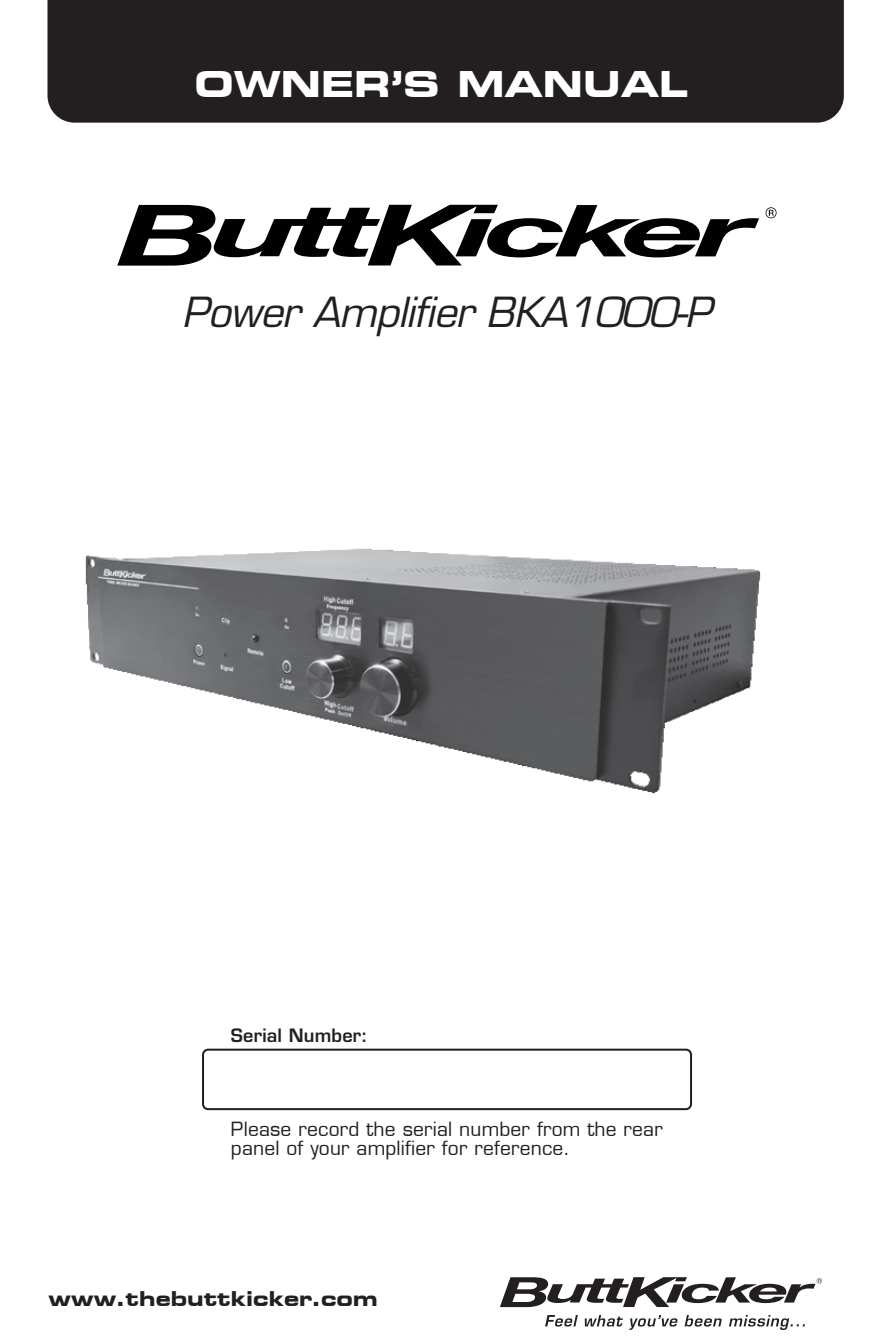
<style>
.page{position:relative;width:893px;height:1340px;background:#fff}
.page>*{position:absolute;margin:0;border:0;box-sizing:border-box;transform-origin:0 0}
.t1{font:italic 40.5px "Eurostile LT Std";letter-spacing:-.02em;color:#231f20}
.t2{font:35.32px "Eurostile Bold Extended Two";color:#fff}
.t3{font:20.25px "Eurostile Bold Extended Two";color:#231f20}
.t4{font:19.12px/19.1px "Eurostile LT";letter-spacing:.01em;color:#231f20}
.t5{font:600 18px "Eurostile LT Std";letter-spacing:.01em;color:#231f20}
</style>
<div class="page">
<div style="left:47px;top:0;width:797px;height:123px;background:#231f20"></div>
<div style="left:202px;top:1048px;width:490px;height:62px;border:2px solid #231f20;border-radius:5px"></div>
<svg style="left:117px;top:205px;width:642px;height:61px"></svg>
<svg style="left:765px;top:207px;width:11px;height:11px"></svg>
<svg style="left:500px;top:1277px;width:322px;height:30px"></svg>
<svg style="left:545px;top:1315px;width:33px;height:11px"></svg>
<svg style="left:585px;top:1315px;width:38px;height:11px"></svg>
<svg style="left:629px;top:1315px;width:49px;height:15px"></svg>
<svg style="left:684px;top:1315px;width:38px;height:11px"></svg>
<svg style="left:729px;top:1315px;width:76px;height:15px"></svg>
<img style="left:85px;top:548px;width:676px;height:246px">
<h2 class="t2" style="left:194px;top:60px;width:495px">OWNER’S MANUAL</h2>
<h1 class="t1" style="left:182px;top:288px;width:531px">Power Amplifier BKA1000-P</h1>
<p class="t5" style="left:231px;top:1024px;width:138px">Serial Number:</p>
<p class="t4" style="left:231px;top:1120px;width:433px">Please record the serial number from the rear panel of your amplifier for reference.</p>
<p class="t3" style="left:49px;top:1284px;width:330px">www.thebuttkicker.com</p>
</div>
